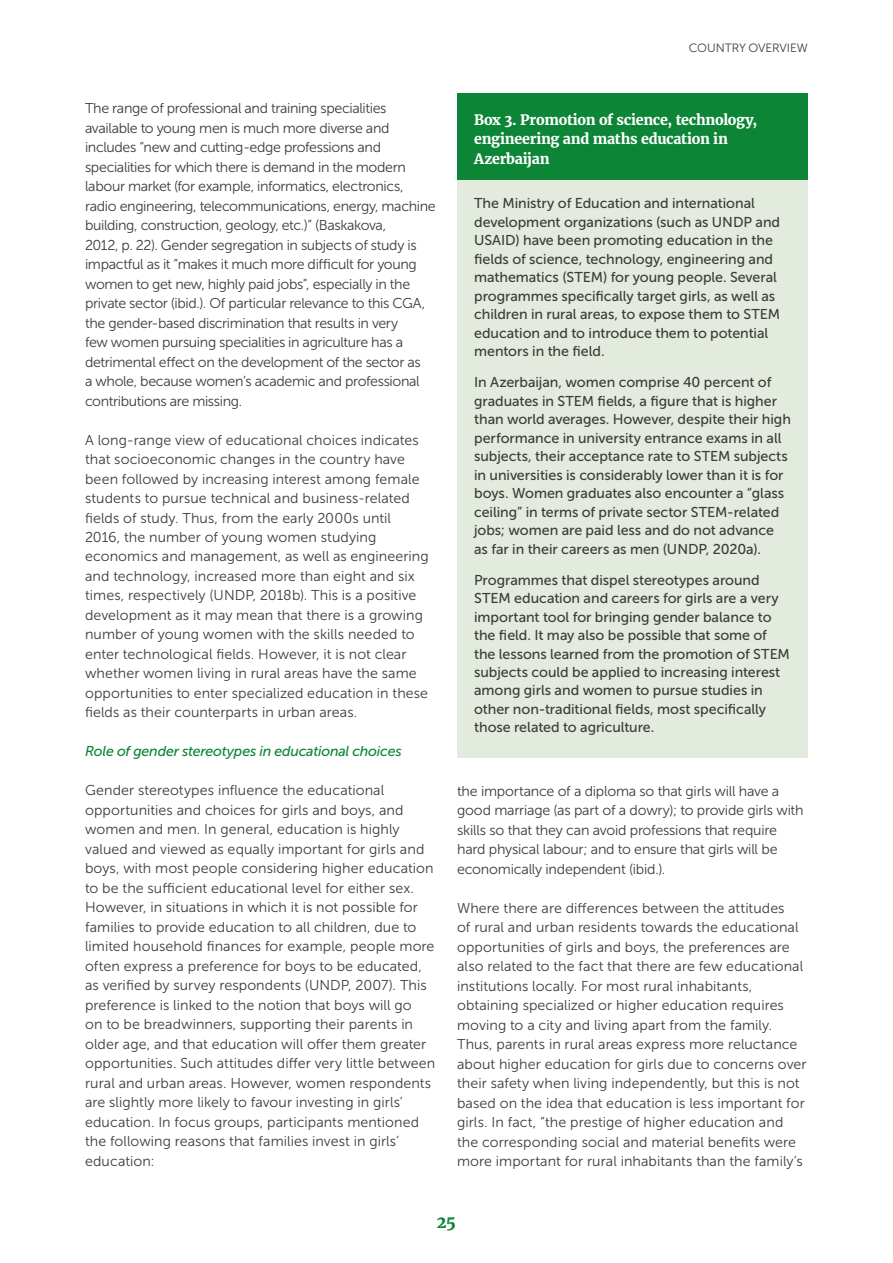
<style>
.page{position:relative;width:893px;height:1263px;background:#fff}
.page>*{position:absolute;margin:0;border:0;box-sizing:border-box;transform-origin:0 0}
.t1{font:700 16.5px "Merriweather";color:#0c8636}
.t2{font:14.25px/19.5px "Museo Sans 300";color:#3c3c3b}
.t3{font:14.25px/18.5px "Museo Sans 500";letter-spacing:-.005em;color:#3c3c3b}
.t4{font:14.25px/19.5px "Museo Sans 300";letter-spacing:-.025em;color:#3c3c3b}
.t5{font:700 14.25px/19.5px "Merriweather";letter-spacing:-.02em;color:#fff}
.t6{font:italic 14.25px "Museo Sans 500";letter-spacing:-.015em;color:#0c8636}
.t7{font:12px "Museo Sans 300";letter-spacing:-.005em;color:#3c3c3b}
</style>
<div class="page">
<div style="left:457px;top:94px;width:351px;height:87px;background:#0c8636"></div>
<div style="left:457px;top:181px;width:351px;height:577px;background:#e3ebde"></div>
<p class="t4" style="left:85px;top:98px;width:352px">The range of professional and training specialities available to young men is much more diverse and includes “new and cutting‑edge professions and specialities for which there is demand in the modern labour market (for example, informatics, electronics, radio engineering, telecommunications, energy, machine building, construction, geology, etc.)” (Baskakova,<br>2012, p. 22). Gender segregation in subjects of study is impactful as it “makes it much more difficult for young women to get new, highly paid jobs”, especially in the private sector (ibid.). Of particular relevance to this CGA, the gender‑ based discrimination that results in very<br>few women pursuing specialities in agriculture has a detrimental effect on the development of the sector as<br>a whole, because women’s academic and professional contributions are missing.</p>
<p class="t2" style="left:85px;top:430px;width:345px">A long‑ range view of educational choices indicates that socioeconomic changes in the country have been followed by increasing interest among female students to pursue technical and business‑ related fields of study. Thus, from the early 2000s until 2016, the number of young women studying economics and management, as well as engineering and technology, increased more than eight and six times, respectively (UNDP, 2018b). This is a positive development as it may mean that there is a growing number of young women with the skills needed to enter technological fields. However, it is not clear whether women living in rural areas have the same opportunities to enter specialized education in these fields as their counterparts in urban areas.</p>
<p class="t6" style="left:85px;top:744px;width:318px">Role of gender stereotypes in educational choices</p>
<p class="t2" style="left:85px;top:781px;width:352px">Gender stereotypes influence the educational opportunities and choices for girls and boys, and women and men. In general, education is highly valued and viewed as equally important for girls and boys, with most people considering higher education to be the sufficient educational level for either sex.<br>However, in situations in which it is not possible for families to provide education to all children, due to limited household finances for example, people more often express a preference for boys to be educated, as verified by survey respondents (UNDP, 2007). This preference is linked to the notion that boys will go<br>on to be breadwinners, supporting their parents in older age, and that education will offer them greater opportunities. Such attitudes differ very little between rural and urban areas. However, women respondents are slightly more likely to favour investing in girls’ education. In focus groups, participants mentioned the following reasons that families invest in girls’ education:</p>
<p class="t7" style="left:689px;top:41px;width:120px">COUNTRY OVERVIEW</p>
<p class="t5" style="left:474px;top:109px;width:285px">Box 3. Promotion of science, technology, engineering and maths education in<br>Azerbaijan</p>
<p class="t3" style="left:474px;top:194px;width:308px">The Ministry of Education and international development organizations (such as UNDP and USAID) have been promoting education in the fields of science, technology, engineering and mathematics (STEM) for young people. Several programmes specifically target girls, as well as children in rural areas, to expose them to STEM education and to introduce them to potential mentors in the field.</p>
<p class="t3" style="left:474px;top:373px;width:318px">In Azerbaijan, women comprise 40 percent of graduates in STEM fields, a figure that is higher than world averages. However, despite their high performance in university entrance exams in all subjects, their acceptance rate to STEM subjects in universities is considerably lower than it is for boys. Women graduates also encounter a “glass ceiling” in terms of private sector STEM‑related jobs; women are paid less and do not advance as far in their careers as men (UNDP, 2020a).</p>
<p class="t3" style="left:474px;top:571px;width:317px">Programmes that dispel stereotypes around STEM education and careers for girls are a very important tool for bringing gender balance to the field. It may also be possible that some of the lessons learned from the promotion of STEM subjects could be applied to increasing interest among girls and women to pursue studies in other non‑traditional fields, most specifically those related to agriculture.</p>
<p class="t2" style="left:457px;top:781px;width:348px">the importance of a diploma so that girls will have a good marriage (as part of a dowry); to provide girls with skills so that they can avoid professions that require hard physical labour; and to ensure that girls will be economically independent (ibid.).</p>
<p class="t2" style="left:457px;top:898px;width:351px">Where there are differences between the attitudes<br>of rural and urban residents towards the educational opportunities of girls and boys, the preferences are also related to the fact that there are few educational institutions locally. For most rural inhabitants, obtaining specialized or higher education requires moving to a city and living apart from the family.<br>Thus, parents in rural areas express more reluctance about higher education for girls due to concerns over their safety when living independently, but this is not based on the idea that education is less important for girls. In fact, “the prestige of higher education and the corresponding social and material benefits were more important for rural inhabitants than the family’s</p>
<p class="t1" style="left:437px;top:1211px;width:21px">25</p>
</div>
